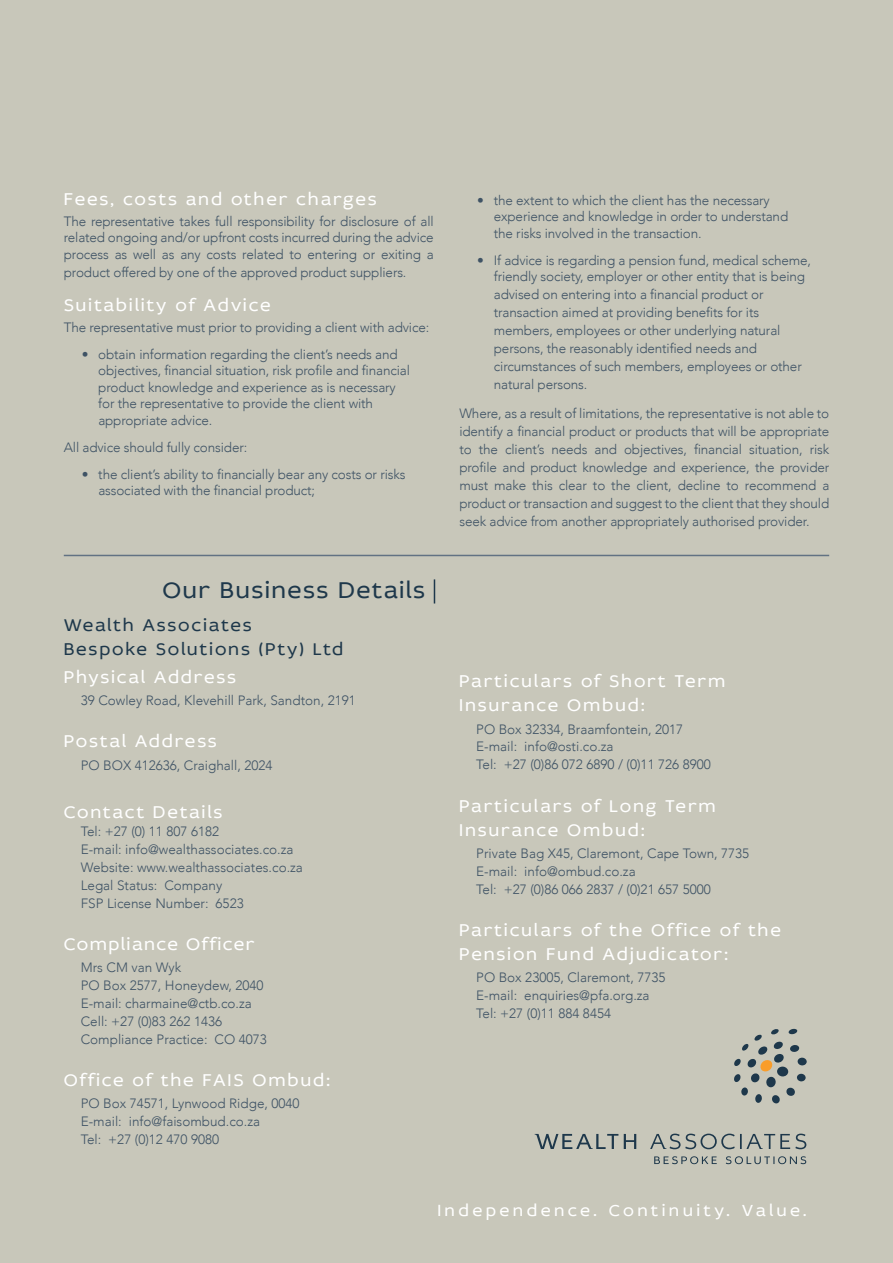
<style>
.page{position:relative;width:893px;height:1263px;background:#fff}
.page>*{position:absolute;margin:0;border:0;box-sizing:border-box;transform-origin:0 0}
.t1{font:24px "Idealist Sans";letter-spacing:.06em;color:#1e384b}
.t2{font:18px/24px "Idealist Sans";letter-spacing:.1em;color:#fff}
.t3{font:18px/24px "Idealist Sans";letter-spacing:.095em;color:#1e384b}
.t4{font:18px "Idealist Sans";letter-spacing:.08em;color:#fff}
.t5{font:17.1px "Idealist Sans";letter-spacing:.2em;color:#fff}
.t6{font:300 13.5px/18px "Avenir";letter-spacing:-.01em;color:#3f5365}
</style>
<div class="page">
<div style="left:1px;top:0;width:892px;height:1262px;background:#c8c7ba"></div>
<svg style="left:434px;top:579px;width:1px;height:24px"></svg>
<svg style="left:535px;top:1133px;width:271px;height:16px"></svg>
<div style="left:797px;top:1057px;width:10px;height:8px;background:#1e384b;border-radius:50%"></div>
<div style="left:797px;top:1073px;width:9px;height:8px;background:#1e384b;border-radius:50%"></div>
<svg style="left:734px;top:1028px;width:65px;height:76px"></svg>
<svg style="left:654px;top:1156px;width:152px;height:8px"></svg>
<hr style="left:64px;top:555px;width:765px;height:1px;background:#627283">
<h2 class="t2" style="left:64px;top:186px;width:314px">Fees, costs and other charges</h2>
<p class="t6" style="left:64px;top:213px;width:371px;line-height:16.5px;text-align:justify">The representative takes full responsibility for disclosure of all related ongoing and/or upfront costs incurred during the advice process as well as any costs related to entering or exiting a</p>
<p class="t6" style="left:64px;top:263px;width:344px">product offered by one of the approved product suppliers.</p>
<h2 class="t2" style="left:64px;top:293px;width:208px">Suitability of Advice</h2>
<p class="t6" style="left:64px;top:318px;width:367px">The representative must prior to providing a client with advice:</p>
<p class="t6" style="left:98px;top:346px;width:313px;line-height:16.5px;text-indent:-17px">• obtain information regarding the client’s needs and objectives, financial situation, risk profile and financial product knowledge and experience as is necessary for the representative to provide the client with appropriate advice.</p>
<p class="t6" style="left:64px;top:438px;width:185px">All advice should fully consider:</p>
<p class="t6" style="left:98px;top:466px;width:309px;line-height:16.5px;text-indent:-17px">• the client’s ability to financially bear any costs or risks associated with the financial product;</p>
<h1 class="t1" style="left:162px;top:574px;width:264px">Our Business Details</h1>
<h2 class="t3" style="left:64px;top:612px;width:281px">Wealth Associates<br>Bespoke Solutions (Pty) Ltd</h2>
<h2 class="t2" style="left:64px;top:665px;width:174px">Physical Address</h2>
<p class="t6" style="left:81px;top:692px;width:277px">39 Cowley Road, Klevehill Park, Sandton, 2191</p>
<h2 class="t2" style="left:64px;top:729px;width:155px">Postal Address</h2>
<p class="t6" style="left:81px;top:756px;width:193px">PO BOX 412636, Craighall, 2024</p>
<h2 class="t2" style="left:64px;top:799px;width:160px">Contact Details</h2>
<p class="t6" style="left:81px;top:822px;width:224px">Tel: +27 (0) 11 807 6182<br>E-mail: info@wealthassociates.co.za<br>Website: www.wealthassociates.co.za<br>Legal Status: Company<br>FSP License Number: 6523</p>
<h2 class="t4" style="left:64px;top:931px;width:192px">Compliance Officer</h2>
<p class="t6" style="left:81px;top:958px;width:188px">Mrs CM van Wyk<br>PO Box 2577, Honeydew, 2040<br>E-mail: charmaine@ctb.co.za<br>Cell: +27 (0)83 262 1436<br>Compliance Practice: CO 4073</p>
<h2 class="t2" style="left:64px;top:1067px;width:268px">Office of the FAIS Ombud:</h2>
<p class="t6" style="left:81px;top:1095px;width:220px">PO Box 74571, Lynwood Ridge, 0040<br>E-mail: info@faisombud.co.za<br>Tel: +27 (0)12 470 9080</p>
<p class="t6" style="left:494px;top:192px;width:296px;line-height:16.5px;text-indent:-17px">• the extent to which the client has the necessary experience and knowledge in order to understand the risks involved in the transaction.</p>
<p class="t6" style="left:494px;top:252px;width:319px;line-height:16.5px;text-indent:-17px">• If advice is regarding a pension fund, medical scheme, friendly society, employer or other entity that is being</p>
<p class="t6" style="left:494px;top:286px;width:310px">advised on entering into a financial product or transaction aimed at providing benefits for its members, employees or other underlying natural persons, the reasonably identified needs and circumstances of such members, employees or other natural persons.</p>
<p class="t6" style="left:459px;top:404px;width:371px;text-align:justify">Where, as a result of limitations, the representative is not able to identify a financial product or products that will be appropriate to the client’s needs and objectives, financial situation, risk profile and product knowledge and experience, the provider must make this clear to the client, decline to recommend a product or transaction and suggest to the client that they should seek advice from another appropriately authorised provider.</p>
<h2 class="t2" style="left:459px;top:669px;width:268px">Particulars of Short Term<br>Insurance Ombud:</h2>
<p class="t6" style="left:476px;top:720px;width:236px">PO Box 32334, Braamfontein, 2017<br>E-mail: info@osti.co.za<br>Tel: +27 (0)86 072 6890 / (0)11 726 8900</p>
<h2 class="t2" style="left:459px;top:793px;width:258px">Particulars of Long Term<br>Insurance Ombud:</h2>
<p class="t6" style="left:476px;top:844px;width:275px">Private Bag X45, Claremont, Cape Town, 7735<br>E-mail: info@ombud.co.za<br>Tel: +27 (0)86 066 2837 / (0)21 657 5000</p>
<h2 class="t2" style="left:459px;top:917px;width:323px">Particulars of the Office of the<br>Pension Fund Adjudicator:</h2>
<p class="t6" style="left:476px;top:968px;width:191px">PO Box 23005, Claremont, 7735<br>E-mail: enquiries@pfa.org.za<br>Tel: +27 (0)11 884 8454</p>
<p class="t5" style="left:437px;top:1199px;width:371px">Independence. Continuity. Value.</p>
</div>
